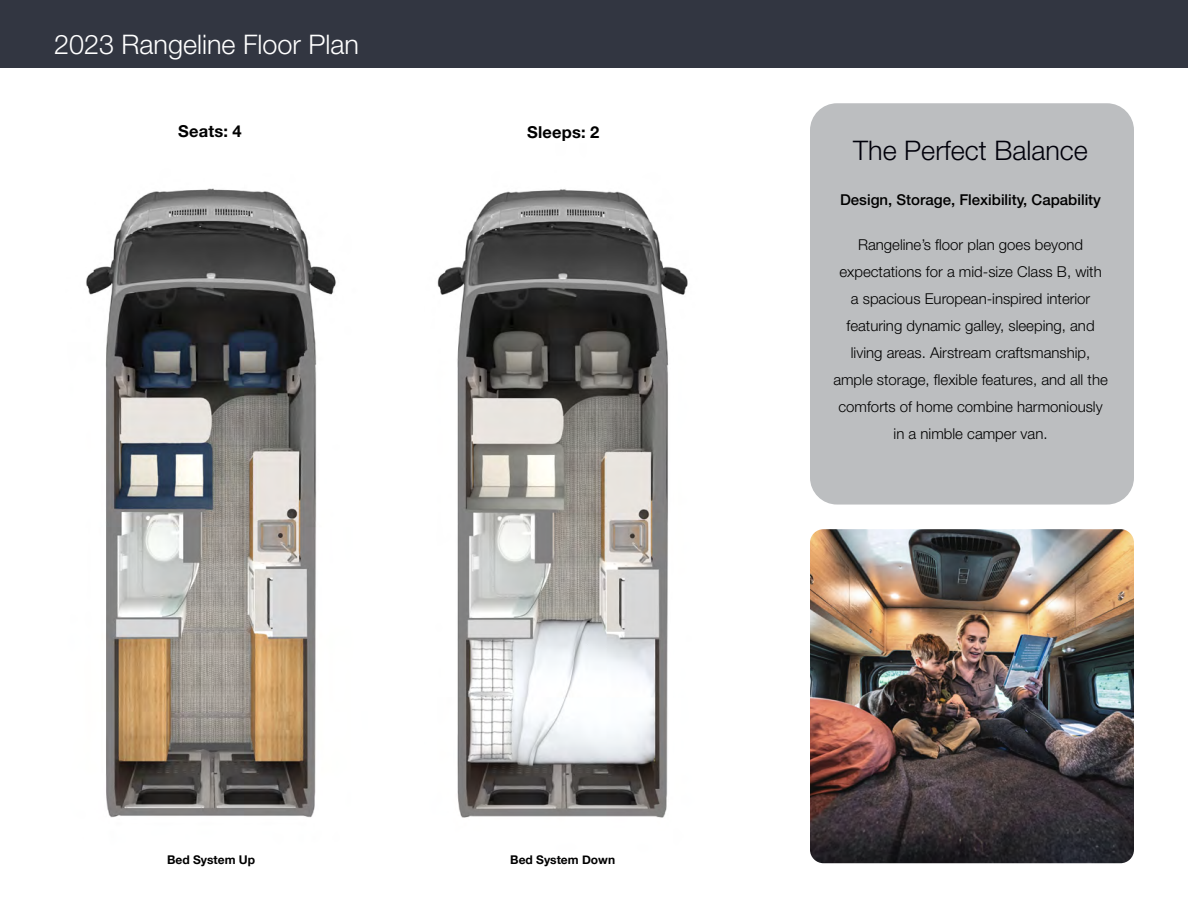
<style>
.page{position:relative;width:1188px;height:918px;background:#fff}
.page>*{position:absolute;margin:0;border:0;box-sizing:border-box;transform-origin:0 0}
.t1{font:300 27px "Helvetica Neue LT Std";color:#fff}
.t2{font:300 27px "Helvetica Neue LT Std";color:#00000a}
.t3{font:700 16.5px "Helvetica Neue LT Std";letter-spacing:.01em;color:#000}
.t4{font:300 15px/27px "Helvetica Neue LT Std";color:#000;text-align:center}
.t5{font:500 15px "Helvetica Neue LT Std";color:#000}
.t6{font:700 12px "Helvetica Neue";color:#000}
</style>
<div class="page">
<img style="left:437px;top:189px;width:251px;height:629px">
<img style="left:86px;top:188px;width:250px;height:630px">
<div style="left:810px;top:103px;width:324px;height:402px;background:#bcbec0;border-radius:27px"></div>
<div style="left:0;top:0;width:1188px;height:68px;background:#323641"></div>
<img style="left:810px;top:529px;width:324px;height:334px">
<h1 class="t1" style="left:54px;top:28px;width:307px">2023 Rangeline Floor Plan</h1>
<p class="t3" style="left:178px;top:121px;width:65px">Seats: 4</p>
<p class="t3" style="left:527px;top:122px;width:74px">Sleeps: 2</p>
<p class="t6" style="left:167px;top:850px;width:90px">Bed System Up</p>
<p class="t6" style="left:510px;top:850px;width:106px">Bed System Down</p>
<h1 class="t2" style="left:853px;top:134px;width:236px">The Perfect Balance</h1>
<p class="t5" style="left:840px;top:191px;width:262px">Design, Storage, Flexibility, Capability</p>
<p class="t4" style="left:833px;top:231px;width:276px">Rangeline’s floor plan goes beyond expectations for a mid-size Class B, with<br>a spacious European-inspired interior featuring dynamic galley, sleeping, and living areas. Airstream craftsmanship, ample storage, flexible features, and all the comforts of home combine harmoniously in a nimble camper van.</p>
</div>
